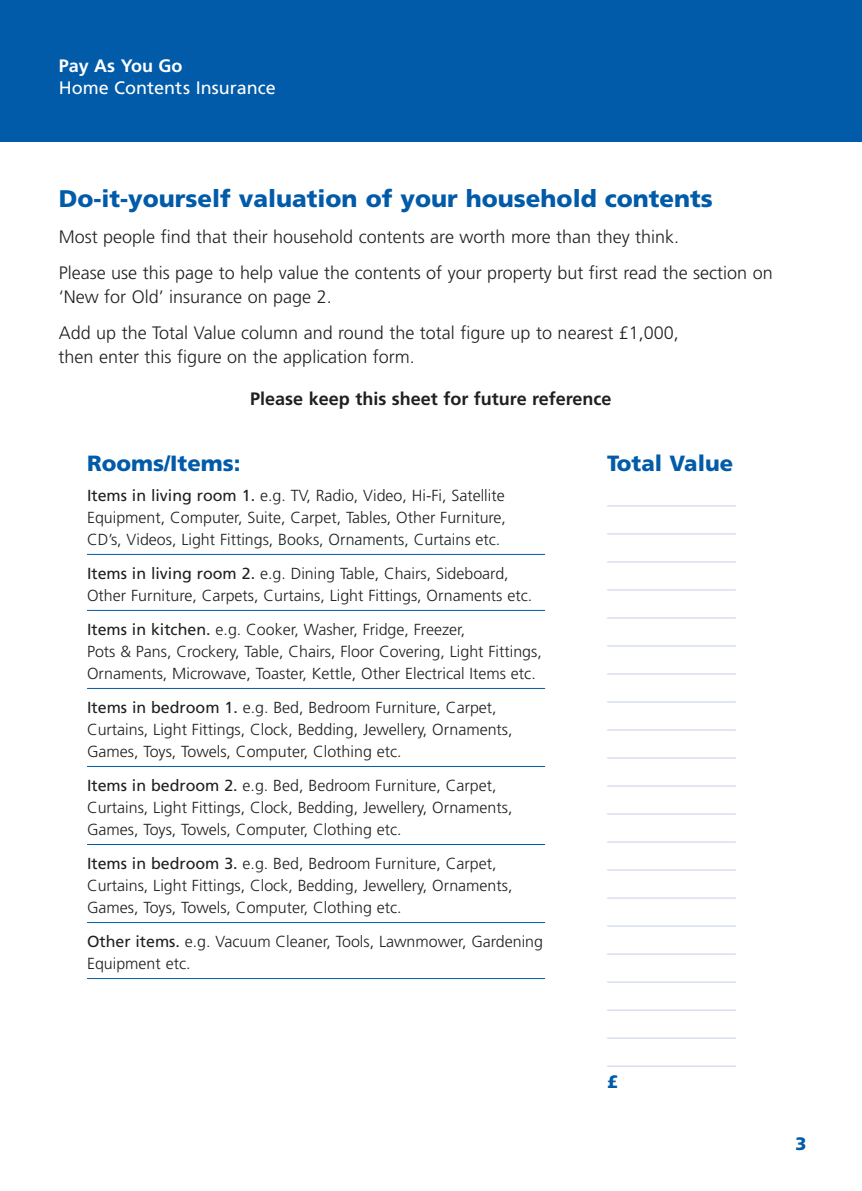
<style>
.page{position:relative;width:862px;height:1191px;background:#fff}
.page>*{position:absolute;margin:0;border:0;box-sizing:border-box;transform-origin:0 0}
.t1{font:900 24px "Frutiger";color:#015ba9}
.t2{font:900 22px "Frutiger";color:#015ba9}
.t3{font:300 18px/36px "Frutiger";color:#231f20}
.t4{font:700 18px "Frutiger";color:#231f20}
.t5{font:18px "Frutiger";color:#fff}
.t6{font:700 18px "Frutiger";color:#fff}
.t7{font:900 18px "Frutiger";color:#015ba9}
.t8{font:300 16px/22px "Frutiger";color:#231f20}
.s1{font-weight:400}
</style>
<div class="page">
<hr style="left:87px;top:554px;width:458px;height:1px;background:#015ba9">
<hr style="left:87px;top:610px;width:458px;height:1px;background:#015ba9">
<hr style="left:87px;top:688px;width:458px;height:1px;background:#015ba9">
<hr style="left:87px;top:766px;width:458px;height:1px;background:#015ba9">
<hr style="left:87px;top:844px;width:458px;height:1px;background:#015ba9">
<hr style="left:87px;top:922px;width:458px;height:1px;background:#015ba9">
<hr style="left:87px;top:978px;width:458px;height:1px;background:#015ba9">
<hr style="left:607px;top:505px;width:129px;height:1px;background:#c6cee8">
<hr style="left:607px;top:533px;width:129px;height:1px;background:#c6cee8">
<hr style="left:607px;top:561px;width:129px;height:1px;background:#c6cee8">
<hr style="left:607px;top:589px;width:129px;height:1px;background:#c6cee8">
<hr style="left:607px;top:617px;width:129px;height:1px;background:#c6cee8">
<hr style="left:607px;top:645px;width:129px;height:1px;background:#c6cee8">
<hr style="left:607px;top:673px;width:129px;height:1px;background:#c6cee8">
<hr style="left:607px;top:701px;width:129px;height:1px;background:#c6cee8">
<hr style="left:607px;top:729px;width:129px;height:1px;background:#c6cee8">
<hr style="left:607px;top:757px;width:129px;height:1px;background:#c6cee8">
<hr style="left:607px;top:785px;width:129px;height:1px;background:#c6cee8">
<hr style="left:607px;top:813px;width:129px;height:1px;background:#c6cee8">
<hr style="left:607px;top:841px;width:129px;height:1px;background:#c6cee8">
<hr style="left:607px;top:869px;width:129px;height:1px;background:#c6cee8">
<hr style="left:607px;top:897px;width:129px;height:1px;background:#c6cee8">
<hr style="left:607px;top:925px;width:129px;height:1px;background:#c6cee8">
<hr style="left:607px;top:953px;width:129px;height:1px;background:#c6cee8">
<hr style="left:607px;top:981px;width:129px;height:1px;background:#c6cee8">
<hr style="left:607px;top:1009px;width:129px;height:1px;background:#c6cee8">
<hr style="left:607px;top:1037px;width:129px;height:1px;background:#c6cee8">
<hr style="left:607px;top:1065px;width:129px;height:1px;background:#c6cee8">
<div style="left:0;top:0;width:862px;height:142px;background:#015ba9"></div>
<p class="t6" style="left:59px;top:59px;width:125px">Pay As You Go</p>
<p class="t5" style="left:59px;top:81px;width:219px">Home Contents Insurance</p>
<h1 class="t1" style="left:59px;top:189px;width:655px">Do-it-yourself valuation of your household contents</h1>
<p class="t3" style="left:59px;top:220px;width:715px">Most people find that their household contents are worth more than they think.<br>Please use this page to help value the contents of your property but first read the section on</p>
<p class="t3" style="left:59px;top:280px;width:622px">‘New for Old’ insurance on page 2.<br>Add up the Total Value column and round the total figure up to nearest £1,000,</p>
<p class="t3" style="left:59px;top:340px;width:358px">then enter this figure on the application form.</p>
<p class="t4" style="left:250px;top:391px;width:363px">Please keep this sheet for future reference</p>
<h2 class="t2" style="left:87px;top:454px;width:155px">Rooms/Items:</h2>
<p class="t8" style="left:87px;top:486px;width:420px;text-align:justify"><span class="s1">Items in living room 1.</span> e.g. TV, Radio, Video, Hi-Fi, Satellite Equipment, Computer, Suite, Carpet, Tables, Other Furniture, CD’s, Videos, Light Fittings, Books, Ornaments, Curtains etc.</p>
<p class="t8" style="left:87px;top:564px;width:447px"><span class="s1">Items in living room 2.</span> e.g. Dining Table, Chairs, Sideboard,<br>Other Furniture, Carpets, Curtains, Light Fittings, Ornaments etc.</p>
<p class="t8" style="left:87px;top:620px;width:456px"><span class="s1">Items in kitchen.</span> e.g. Cooker, Washer, Fridge, Freezer,<br>Pots &amp; Pans, Crockery, Table, Chairs, Floor Covering, Light Fittings,<br>Ornaments, Microwave, Toaster, Kettle, Other Electrical Items etc.</p>
<p class="t8" style="left:87px;top:698px;width:427px"><span class="s1">Items in bedroom 1.</span> e.g. Bed, Bedroom Furniture, Carpet,<br>Curtains, Light Fittings, Clock, Bedding, Jewellery, Ornaments,<br>Games, Toys, Towels, Computer, Clothing etc.</p>
<p class="t8" style="left:87px;top:776px;width:427px"><span class="s1">Items in bedroom 2.</span> e.g. Bed, Bedroom Furniture, Carpet,<br>Curtains, Light Fittings, Clock, Bedding, Jewellery, Ornaments,<br>Games, Toys, Towels, Computer, Clothing etc.</p>
<p class="t8" style="left:87px;top:854px;width:427px"><span class="s1">Items in bedroom 3.</span> e.g. Bed, Bedroom Furniture, Carpet,<br>Curtains, Light Fittings, Clock, Bedding, Jewellery, Ornaments,<br>Games, Toys, Towels, Computer, Clothing etc.</p>
<p class="t8" style="left:87px;top:932px;width:457px"><span class="s1">Other items.</span> e.g. Vacuum Cleaner, Tools, Lawnmower, Gardening<br>Equipment etc.</p>
<h2 class="t2" style="left:607px;top:454px;width:128px">Total Value</h2>
<p class="t7" style="left:607px;top:1074px;width:13px">£</p>
<p class="t7" style="left:795px;top:1136px;width:13px">3</p>
</div>
